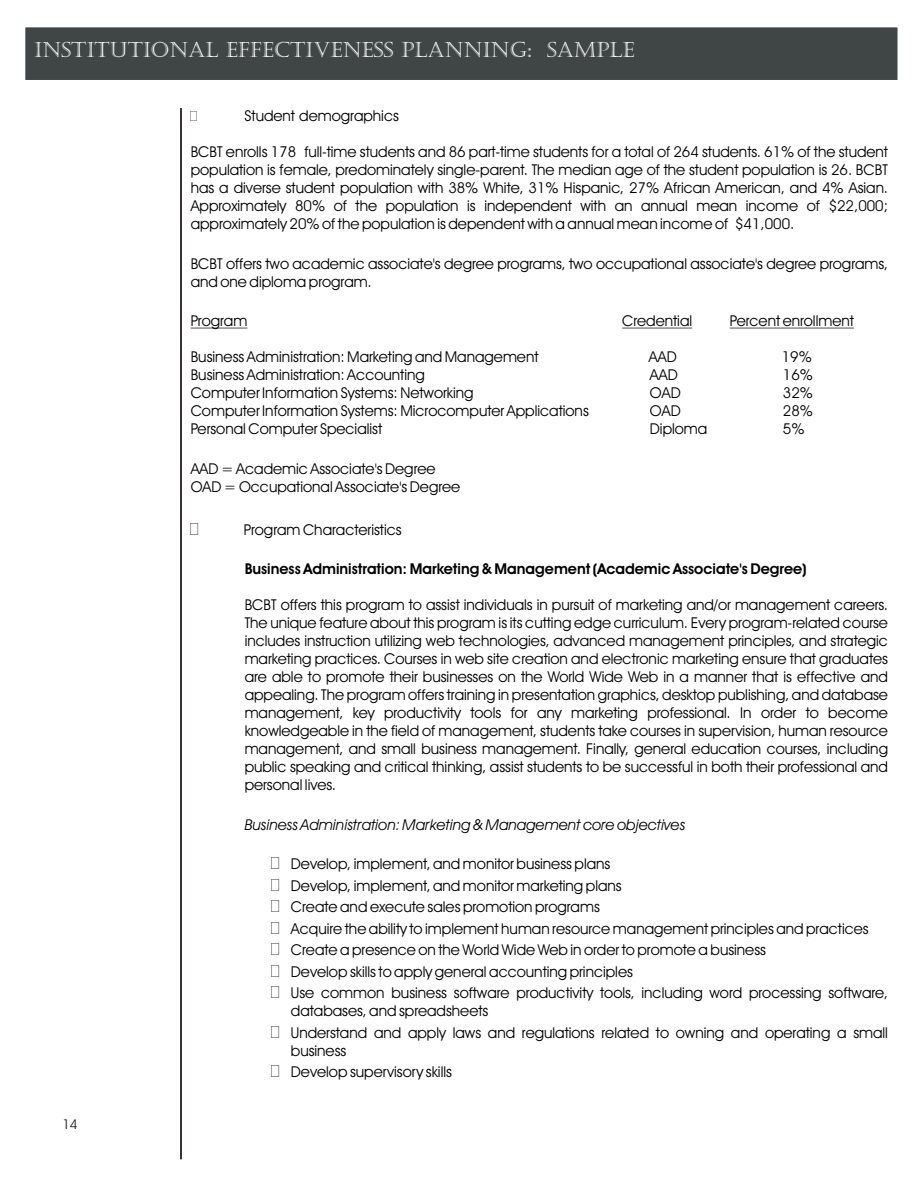
<style>
.page{position:relative;width:918px;height:1188px;background:#fff}
.page>*{position:absolute;margin:0;border:0;box-sizing:border-box;transform-origin:0 0}
.t1{font:21px "Castellar";color:#fff}
.t2{font:15px/18px "Avant Garde Bk BT";color:#000}
.t3{font:700 15px "Avant Garde Bk BT";color:#000}
.t4{font:italic 15px "Avant Garde Bk BT";color:#000}
.t5{font:13.5px "Avant Garde Bk BT";color:#1f1a17}
</style>
<div class="page">
<hr style="left:191px;top:328px;width:56px;height:1px;background:#000">
<hr style="left:622px;top:328px;width:70px;height:1px;background:#000">
<hr style="left:730px;top:328px;width:124px;height:1px;background:#000">
<div style="left:22px;top:24px;width:879px;height:59px;background:#404545;border:3px solid #fff"></div>
<hr style="left:180px;top:108px;width:2px;height:1052px;background:#3a3533">
<h1 class="t1" style="left:142px;top:27px;width:96px">HEADER</h1>
<h1 class="t1" style="left:34px;top:38px;width:602px">INSTITUTIONAL EFFECTIVENESS PLANNING: SAMPLE</h1>
<p class="t5" style="left:62px;top:1119px;width:17px">14</p>
<p class="t2" style="left:245px;top:108px;width:156px">Student demographics</p>
<p class="t2" style="left:191px;top:144px;width:699px;text-align:justify">BCBT enrolls 178 full-time students and 86 part-time students for a total of 264 students. 61% of the student population is female, predominately single-parent. The median age of the student population is 26. BCBT has a diverse student population with 38% White, 31% Hispanic, 27% African American, and 4% Asian.<br>Approximately 80% of the population is independent with an annual mean income of $22,000; approximately 20% of the population is dependent with a annual mean income of $41,000.</p>
<p class="t2" style="left:191px;top:256px;width:699px">BCBT offers two academic associate's degree programs, two occupational associate's degree programs, and one diploma program.</p>
<p class="t2" style="left:191px;top:313px;width:58px">Program</p>
<p class="t2" style="left:622px;top:313px;width:72px">Credential</p>
<p class="t2" style="left:730px;top:313px;width:126px">Percent enrollment</p>
<p class="t2" style="left:191px;top:349px;width:349px">Business Administration: Marketing and Management</p>
<p class="t2" style="left:649px;top:349px;width:29px">AAD</p>
<p class="t2" style="left:782px;top:349px;width:32px">19%</p>
<p class="t2" style="left:191px;top:367px;width:236px">Business Administration: Accounting</p>
<p class="t2" style="left:650px;top:367px;width:29px">AAD</p>
<p class="t2" style="left:783px;top:367px;width:32px">16%</p>
<p class="t2" style="left:191px;top:385px;width:284px">Computer Information Systems: Networking</p>
<p class="t2" style="left:650px;top:385px;width:32px">OAD</p>
<p class="t2" style="left:783px;top:385px;width:32px">32%</p>
<p class="t2" style="left:191px;top:403px;width:400px">Computer Information Systems: Microcomputer Applications</p>
<p class="t2" style="left:650px;top:403px;width:32px">OAD</p>
<p class="t2" style="left:783px;top:403px;width:32px">28%</p>
<p class="t2" style="left:191px;top:421px;width:193px">Personal Computer Specialist</p>
<p class="t2" style="left:650px;top:421px;width:59px">Diploma</p>
<p class="t2" style="left:783px;top:421px;width:23px">5%</p>
<p class="t2" style="left:191px;top:461px;width:271px">AAD = Academic Associate's Degree<br>OAD = Occupational Associate's Degree</p>
<p class="t2" style="left:244px;top:522px;width:159px">Program Characteristics</p>
<p class="t3" style="left:245px;top:563px;width:564px">Business Administration: Marketing &amp; Management (Academic Associate's Degree)</p>
<p class="t2" style="left:245px;top:597px;width:645px;text-align:justify">BCBT offers this program to assist individuals in pursuit of marketing and/or management careers.<br>The unique feature about this program is its cutting edge curriculum. Every program-related course includes instruction utilizing web technologies, advanced management principles, and strategic marketing practices. Courses in web site creation and electronic marketing ensure that graduates are able to promote their businesses on the World Wide Web in a manner that is effective and appealing. The program offers training in presentation graphics, desktop publishing, and database management, key productivity tools for any marketing professional. In order to become knowledgeable in the field of management, students take courses in supervision, human resource management, and small business management. Finally, general education courses, including public speaking and critical thinking, assist students to be successful in both their professional and personal lives.</p>
<p class="t4" style="left:245px;top:818px;width:442px">Business Administration: Marketing &amp; Management core objectives</p>
<p class="t2" style="left:291px;top:854px;width:599px;line-height:21.6px">Develop, implement, and monitor business plans<br>Develop, implement, and monitor marketing plans<br>Create and execute sales promotion programs<br>Acquire the ability to implement human resource management principles and practices Create a presence on the World Wide Web in order to promote a business<br>Develop skills to apply general accounting principles<br>Use common business software productivity tools, including word processing software,</p>
<p class="t2" style="left:291px;top:1002px;width:599px;line-height:21.6px">databases, and spreadsheets<br>Understand and apply laws and regulations related to owning and operating a small</p>
<p class="t2" style="left:291px;top:1041px;width:163px;line-height:21.6px">business<br>Develop supervisory skills</p>
</div>
